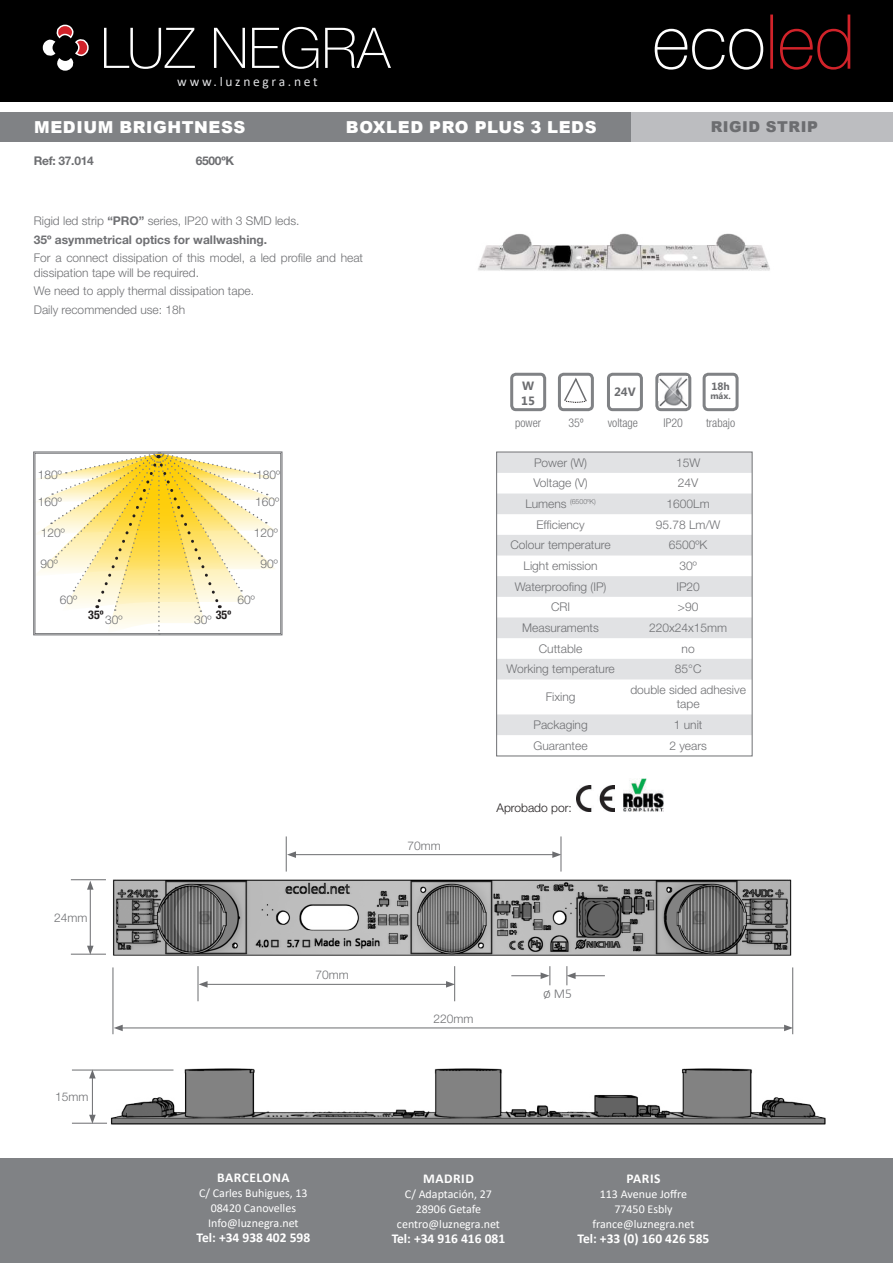
<style>
.page{position:relative;width:893px;height:1263px;background:#fff}
.page>*{position:absolute;margin:0;border:0;box-sizing:border-box;transform-origin:0 0}
.t1{font:900 16.5px "Arial";letter-spacing:.035em;color:#fff}
.t2{font:900 15px "Arial";letter-spacing:.035em;color:#6c6d70}
.t3{font:700 13.5px "Calibri";color:#fff}
.t4{font:13.5px "Calibri";letter-spacing:.2em;color:#e1e2e4}
.t5{font:700 13.5px "Calibri";letter-spacing:.04em;color:#fff}
.t6{font:300 13.5px "Calibri";color:#6f7073}
.t7{font:300 12px/14.4px "Helvetica Neue LT Std";color:#6f7073}
.t8{font:12px/15px "Calibri";color:#fff;text-align:center}
.t9{font:700 12px/18.6px "Helvetica Neue LT Std";color:#6f7073}
.t10{font:300 12px "Helvetica Neue LT Std";color:#6c6d70}
.t11{font:300 condensed 12px "Helvetica Neue LT Std";color:#6f7073}
.t12{font:300 12px "Helvetica Neue LT Std";color:#231f20}
.t13{font:700 12px "Helvetica Neue LT Std";letter-spacing:-.025em;color:#6c6d70}
.t14{font:700 12px "Khmer UI";color:#6c6d70}
.t15{font:700 condensed 12px "Helvetica Neue LT Std";color:#231f20}
.t16{font:700 10.5px "Khmer UI";color:#6c6d70}
.t17{font:700 9px "Khmer UI";color:#6c6d70}
.t18{font:300 7.05px "Helvetica Neue LT Std";color:#6f7073}
.s1{color:#6c6d70}
.s2{font-weight:300}
.s3{font-size:12px}
</style>
<div class="page">
<div style="left:0;top:0;width:893px;height:102px;background:#000"></div>
<svg style="left:43px;top:24px;width:46px;height:47px"></svg>
<svg style="left:104px;top:27px;width:287px;height:42px"></svg>
<svg style="left:770px;top:15px;width:80px;height:55px"></svg>
<svg style="left:655px;top:29px;width:108px;height:41px"></svg>
<svg style="left:498px;top:454px;width:252px;height:281px"></svg>
<div style="left:496px;top:452px;width:256px;height:304px;border:1px solid #6f7073"></div>
<div style="left:510px;top:373px;width:36px;height:38px;border:3px solid #808285;border-radius:4px"></div>
<div style="left:607px;top:373px;width:36px;height:38px;border:3px solid #808285;border-radius:4px"></div>
<div style="left:703px;top:373px;width:36px;height:38px;border:3px solid #808285;border-radius:4px"></div>
<div style="left:558px;top:373px;width:36px;height:38px;border:3px solid #808285;border-radius:4px"></div>
<svg style="left:563px;top:376px;width:25px;height:27px"></svg>
<div style="left:655px;top:373px;width:36px;height:38px;border:3px solid #808285;border-radius:4px"></div>
<img style="left:659px;top:377px;width:28px;height:30px">
<img style="left:478px;top:233px;width:292px;height:38px">
<hr style="left:113px;top:967px;width:1px;height:67px;background:#6c6d70">
<hr style="left:198px;top:966px;width:1px;height:35px;background:#6c6d70">
<hr style="left:71px;top:879px;width:35px;height:1px;background:#6c6d70">
<hr style="left:72px;top:1070px;width:101px;height:1px;background:#6c6d70">
<hr style="left:71px;top:954px;width:35px;height:1px;background:#6c6d70">
<hr style="left:72px;top:1123px;width:35px;height:1px;background:#6c6d70">
<hr style="left:286px;top:836px;width:1px;height:35px;background:#6c6d70">
<hr style="left:792px;top:967px;width:1px;height:67px;background:#6c6d70">
<hr style="left:454px;top:966px;width:1px;height:35px;background:#6c6d70">
<hr style="left:561px;top:836px;width:1px;height:35px;background:#6c6d70">
<hr style="left:120px;top:1028px;width:666px;height:1px;background:#6c6d70">
<svg style="left:114px;top:1025px;width:9px;height:6px"></svg>
<svg style="left:784px;top:1025px;width:9px;height:6px"></svg>
<hr style="left:205px;top:984px;width:243px;height:1px;background:#6c6d70">
<svg style="left:199px;top:981px;width:9px;height:6px"></svg>
<svg style="left:446px;top:981px;width:9px;height:6px"></svg>
<hr style="left:90px;top:887px;width:1px;height:61px;background:#6c6d70">
<svg style="left:87px;top:881px;width:7px;height:9px"></svg>
<svg style="left:87px;top:946px;width:7px;height:9px"></svg>
<hr style="left:92px;top:1076px;width:1px;height:41px;background:#6c6d70">
<svg style="left:89px;top:1069px;width:7px;height:9px"></svg>
<svg style="left:89px;top:1115px;width:7px;height:9px"></svg>
<hr style="left:573px;top:975px;width:32px;height:1px;background:#6c6d70">
<svg style="left:567px;top:966px;width:9px;height:19px"></svg>
<hr style="left:511px;top:975px;width:32px;height:1px;background:#6c6d70">
<hr style="left:294px;top:854px;width:261px;height:1px;background:#6c6d70">
<svg style="left:287px;top:851px;width:9px;height:7px"></svg>
<svg style="left:552px;top:851px;width:9px;height:7px"></svg>
<svg style="left:33px;top:452px;width:244px;height:183px"></svg>
<img style="left:113px;top:879px;width:679px;height:76px">
<img style="left:105px;top:1068px;width:721px;height:56px">
<img style="left:577px;top:785px;width:37px;height:27px">
<img style="left:624px;top:779px;width:39px;height:33px">
<div style="left:631px;top:112px;width:262px;height:30px;background:#bcbdc0"></div>
<div style="left:0;top:112px;width:631px;height:30px;background:#808285"></div>
<div style="left:0;top:1159px;width:893px;height:104px;background:#808285"></div>
<svg style="left:541px;top:966px;width:10px;height:20px"></svg>
<p class="t4" style="left:177px;top:73px;width:142px">www.luznegra.net</p>
<h1 class="t1" style="left:34px;top:115px;width:213px">MEDIUM BRIGHTNESS</h1>
<h1 class="t1" style="left:346px;top:115px;width:252px">BOXLED PRO PLUS 3 LEDS</h1>
<p class="t2" style="left:711px;top:116px;width:109px">RIGID STRIP</p>
<p class="t9" style="left:34px;top:152px;width:61px"><span class="s1">Ref:</span> 37.014</p>
<p class="t13" style="left:196px;top:154px;width:40px">6500ºK</p>
<p class="t9" style="left:34px;top:211px;width:267px"><span class="s2">Rigid led strip</span> “PRO” <span class="s2">series, IP20 with 3 SMD leds.<br></span>35º asymmetrical optics for wallwashing.</p>
<p class="t7" style="left:34px;top:250px;width:331px">For a connect dissipation of this model, a led profile and heat dissipation tape will be required.</p>
<p class="t7" style="left:34px;top:281px;width:222px;line-height:18.6px">We need to apply thermal dissipation tape.<br>Daily recommended use: 18h</p>
<p class="t10" style="left:38px;top:467px;width:26px">180º</p>
<p class="t10" style="left:256px;top:467px;width:26px">180º</p>
<p class="t10" style="left:38px;top:494px;width:26px">160º</p>
<p class="t10" style="left:255px;top:494px;width:26px">160º</p>
<p class="t7" style="left:41px;top:525px;width:26px">120º</p>
<p class="t7" style="left:254px;top:525px;width:26px">120º</p>
<p class="t10" style="left:40px;top:556px;width:19px">90º</p>
<p class="t10" style="left:261px;top:556px;width:19px">90º</p>
<p class="t10" style="left:60px;top:592px;width:19px">60º</p>
<p class="t15" style="left:88px;top:607px;width:17px">35º</p>
<p class="t10" style="left:105px;top:613px;width:19px">30º</p>
<p class="t10" style="left:237px;top:592px;width:19px">60º</p>
<p class="t15" style="left:216px;top:607px;width:17px">35º</p>
<p class="t10" style="left:194px;top:613px;width:19px">30º</p>
<p class="t7" style="left:54px;top:910px;width:35px">24mm</p>
<p class="t7" style="left:55px;top:1089px;width:35px">15mm</p>
<p class="t7" style="left:316px;top:967px;width:35px">70mm</p>
<p class="t5" style="left:217px;top:1168px;width:74px">BARCELONA</p>
<p class="t8" style="left:199px;top:1185px;width:110px">C/ Carles Buhigues, 13<br>08420 Canovelles<br>Info@luznegra.net</p>
<p class="t3" style="left:197px;top:1228px;width:115px">Tel: +34 938 402 598</p>
<p class="t14" style="left:522px;top:379px;width:14px">W</p>
<p class="t14" style="left:521px;top:394px;width:15px">15</p>
<p class="t14" style="left:614px;top:385px;width:23px">24V</p>
<p class="t16" style="left:711px;top:381px;width:20px">18h</p>
<p class="t17" style="left:710px;top:391px;width:22px">máx.</p>
<p class="t11" style="left:515px;top:416px;width:27px">power</p>
<p class="t11" style="left:568px;top:416px;width:16px">35º</p>
<p class="t11" style="left:608px;top:416px;width:32px">voltage</p>
<p class="t11" style="left:664px;top:416px;width:21px">IP20</p>
<p class="t11" style="left:706px;top:416px;width:31px">trabajo</p>
<p class="t7" style="left:534px;top:455px;width:55px">Power (W)</p>
<p class="t7" style="left:676px;top:455px;width:26px">15W</p>
<p class="t7" style="left:533px;top:476px;width:56px">Voltage (V)</p>
<p class="t7" style="left:678px;top:476px;width:22px">24V</p>
<p class="t18" style="left:525px;top:497px;width:72px"><span class="s3">Lumens</span> (6500ºK)</p>
<p class="t7" style="left:667px;top:496px;width:45px">1600Lm</p>
<p class="t7" style="left:536px;top:517px;width:50px">Efficiency</p>
<p class="t7" style="left:656px;top:517px;width:66px">95.78 Lm/W</p>
<p class="t7" style="left:510px;top:538px;width:102px">Colour temperature</p>
<p class="t7" style="left:669px;top:538px;width:40px">6500ºK</p>
<p class="t7" style="left:524px;top:558px;width:75px">Light emission</p>
<p class="t7" style="left:679px;top:558px;width:19px">30º</p>
<p class="t7" style="left:515px;top:579px;width:93px">Waterproofing (IP)</p>
<p class="t7" style="left:676px;top:579px;width:25px">IP20</p>
<p class="t7" style="left:551px;top:600px;width:21px">CRI</p>
<p class="t7" style="left:678px;top:600px;width:22px">&gt;90</p>
<p class="t7" style="left:522px;top:620px;width:78px">Measuraments</p>
<p class="t7" style="left:649px;top:620px;width:80px">220x24x15mm</p>
<p class="t7" style="left:539px;top:641px;width:45px">Cuttable</p>
<p class="t7" style="left:682px;top:641px;width:15px">no</p>
<p class="t7" style="left:506px;top:662px;width:110px">Working temperature</p>
<p class="t7" style="left:675px;top:662px;width:28px">85°C</p>
<p class="t7" style="left:546px;top:689px;width:31px">Fixing</p>
<p class="t7" style="left:630px;top:682px;width:117px;text-align:center">double sided adhesive tape</p>
<p class="t7" style="left:533px;top:717px;width:56px">Packaging</p>
<p class="t7" style="left:674px;top:717px;width:30px">1 unit</p>
<p class="t7" style="left:534px;top:738px;width:56px">Guarantee</p>
<p class="t7" style="left:669px;top:738px;width:39px">2 years</p>
<p class="t7" style="left:407px;top:838px;width:35px">70mm</p>
<p class="t12" style="left:496px;top:800px;width:77px">Aprobado por:</p>
<p class="t7" style="left:433px;top:1011px;width:42px">220mm</p>
<p class="t6" style="left:554px;top:985px;width:20px">M5</p>
<p class="t3" style="left:423px;top:1169px;width:52px">MADRID</p>
<p class="t8" style="left:397px;top:1186px;width:104px">C/ Adaptación, 27<br>28906 Getafe centro@luznegra.net</p>
<p class="t3" style="left:392px;top:1229px;width:115px">Tel: +34 916 416 081</p>
<p class="t3" style="left:626px;top:1169px;width:36px">PARIS</p>
<p class="t8" style="left:592px;top:1186px;width:104px">113 Avenue Joffre<br>77450 Esbly france@luznegra.net</p>
<p class="t3" style="left:577px;top:1229px;width:133px">Tel: +33 (0) 160 426 585</p>
</div>
